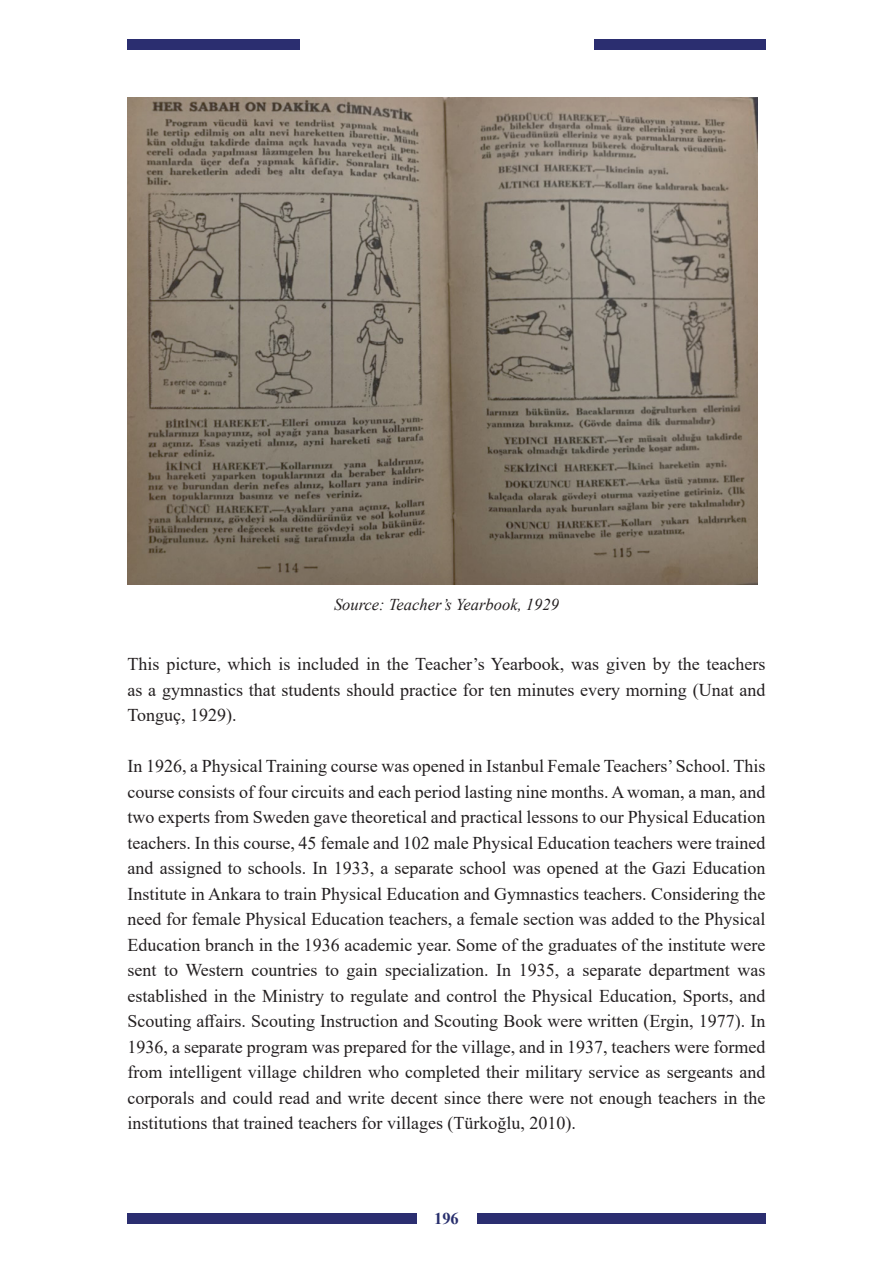
<style>
.page{position:relative;width:893px;height:1263px;background:#fff}
.page>*{position:absolute;margin:0;border:0;box-sizing:border-box;transform-origin:0 0}
.Paragraf{font:18px/25.5px "Times New Roman";color:#231f20;text-align:justify}
.Picture{font:italic 16.5px "Times New Roman";color:#231f20}
.t1{font:700 16.5px "Times New Roman";color:#282f6d}
</style>
<div class="page">
<div style="left:128px;top:40px;width:172px;height:10px;background:#2b2e70"></div>
<div style="left:128px;top:1213px;width:289px;height:10px;background:#2b2e70"></div>
<div style="left:594px;top:40px;width:171px;height:10px;background:#2b2e70"></div>
<div style="left:477px;top:1213px;width:288px;height:10px;background:#2b2e70"></div>
<img style="left:128px;top:98px;width:630px;height:486px">
<p class="Picture" style="left:334px;top:593px;width:226px">Source: Teacher’s Yearbook, 1929</p>
<p class="Paragraf" style="left:128px;top:651px;width:639px">This picture, which is included in the Teacher’s Yearbook, was given by the teachers as a gymnastics that students should practice for ten minutes every morning (Unat and Tonguç, 1929).</p>
<p class="Paragraf" style="left:128px;top:753px;width:639px">In 1926, a Physical Training course was opened in Istanbul Female Teachers’ School. This course consists of four circuits and each period lasting nine months. A woman, a man, and two experts from Sweden gave theoretical and practical lessons to our Physical Education teachers. In this course, 45 female and 102 male Physical Education teachers were trained and assigned to schools. In 1933, a separate school was opened at the Gazi Education Institute in Ankara to train Physical Education and Gymnastics teachers. Considering the need for female Physical Education teachers, a female section was added to the Physical Education branch in the 1936 academic year. Some of the graduates of the institute were sent to Western countries to gain specialization. In 1935, a separate department was established in the Ministry to regulate and control the Physical Education, Sports, and Scouting affairs. Scouting Instruction and Scouting Book were written (Ergin, 1977). In 1936, a separate program was prepared for the village, and in 1937, teachers were formed from intelligent village children who completed their military service as sergeants and corporals and could read and write decent since there were not enough teachers in the institutions that trained teachers for villages (Türkoğlu, 2010).</p>
<p class="t1" style="left:434px;top:1206px;width:26px">196</p>
</div>
